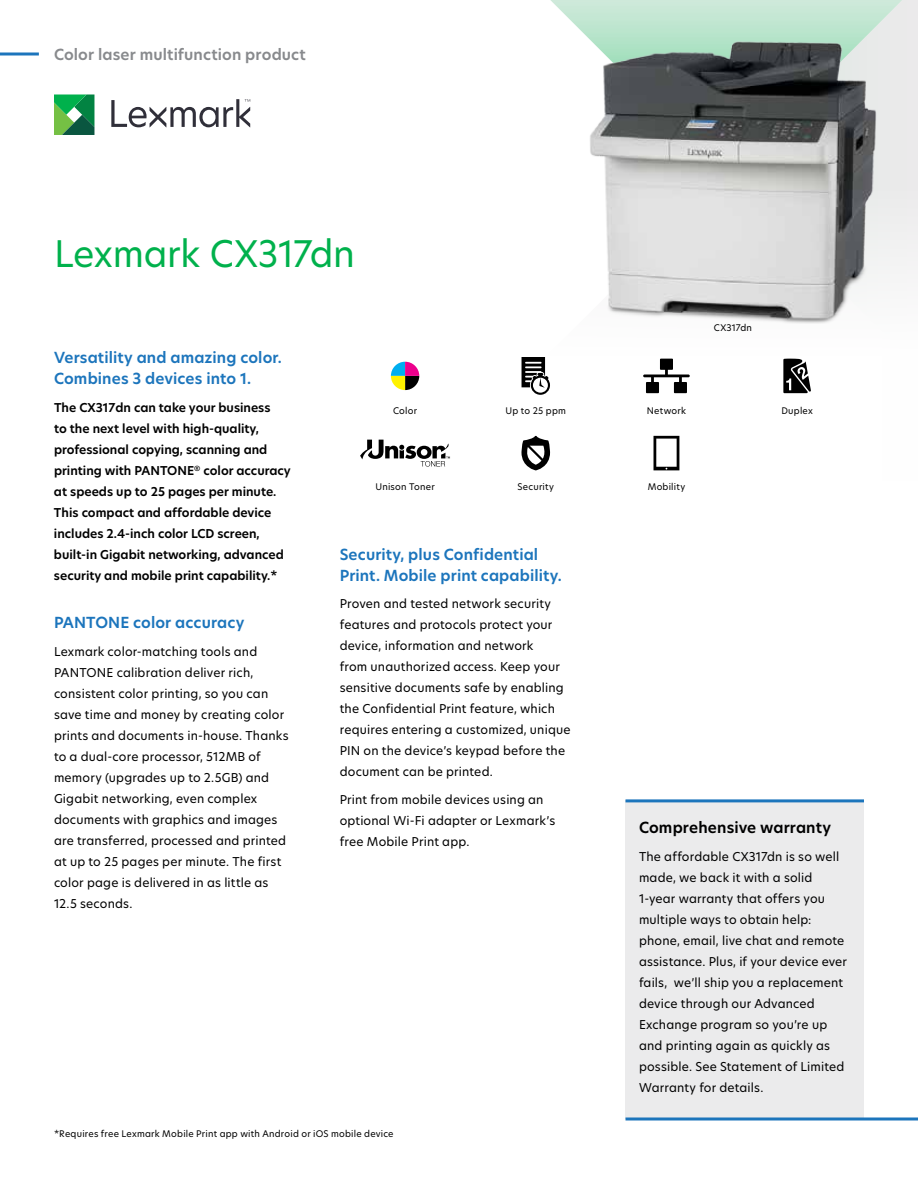
<style>
.page{position:relative;width:918px;height:1188px;background:#fff}
.page>*{position:absolute;margin:0;border:0;box-sizing:border-box;transform-origin:0 0}
.t1{font:36px "TP Hero";letter-spacing:-.01em;color:#00b14c}
.t2{font:600 15px/21px "TP Hero";letter-spacing:.005em;color:#1c75bc}
.t3{font:600 15px "TP Hero";letter-spacing:.01em;color:#888a8d}
.t4{font:600 15px "TP Hero";letter-spacing:.01em;color:#000}
.t5{font:12px/21px "TP Hero";letter-spacing:.015em;color:#000}
.t6{font:600 12px/21px "TP Hero";color:#000}
.t7{font:9px "TP Hero";letter-spacing:.025em;color:#000}
</style>
<div class="page">
<svg style="left:0;top:52px;width:39px;height:4px"></svg>
<svg style="left:784px;top:0;width:134px;height:359px"></svg>
<svg style="left:550px;top:0;width:366px;height:176px"></svg>
<svg style="left:111px;top:99px;width:139px;height:28px"></svg>
<svg style="left:54px;top:94px;width:40px;height:41px;background:#359d56"></svg>
<svg style="left:391px;top:362px;width:28px;height:28px"></svg>
<svg style="left:522px;top:357px;width:28px;height:38px"></svg>
<svg style="left:643px;top:359px;width:47px;height:34px"></svg>
<svg style="left:783px;top:359px;width:28px;height:34px"></svg>
<svg style="left:360px;top:440px;width:90px;height:27px"></svg>
<svg style="left:521px;top:436px;width:29px;height:34px"></svg>
<svg style="left:654px;top:436px;width:25px;height:34px"></svg>
<div style="left:626px;top:801px;width:238px;height:318px;background:#ebebec"></div>
<hr style="left:626px;top:1118px;width:238px;height:2px;background:#1c75bc">
<hr style="left:864px;top:1118px;width:54px;height:2px;background:#1c75bc">
<hr style="left:626px;top:799px;width:238px;height:3px;background:#1c75bc">
<img style="left:589px;top:36px;width:288px;height:288px">
<p class="t3" style="left:54px;top:44px;width:253px">Color laser multifunction product</p>
<h1 class="t1" style="left:54px;top:229px;width:302px">Lexmark CX317dn</h1>
<p class="t7" style="left:714px;top:322px;width:40px">CX317dn</p>
<p class="t2" style="left:54px;top:347px;width:229px">Versatility and amazing color.<br>Combines 3 devices into 1.</p>
<p class="t6" style="left:54px;top:397px;width:238px">The CX317dn can take your business<br>to the next level with high-quality, professional copying, scanning and printing with PANTONE<sup>®</sup> color accuracy at speeds up to 25 pages per minute.<br>This compact and affordable device includes 2.4-inch color LCD screen, built-in Gigabit networking, advanced security and mobile print capability.*</p>
<p class="t2" style="left:54px;top:612px;width:192px">PANTONE color accuracy</p>
<p class="t5" style="left:54px;top:640px;width:236px">Lexmark color-matching tools and PANTONE calibration deliver rich, consistent color printing, so you can save time and money by creating color prints and documents in-house. Thanks to a dual-core processor, 512MB of memory (upgrades up to 2.5GB) and Gigabit networking, even complex documents with graphics and images are transferred, processed and printed at up to 25 pages per minute. The first color page is delivered in as little as 12.5 seconds.</p>
<p class="t7" style="left:393px;top:405px;width:26px">Color</p>
<p class="t7" style="left:506px;top:405px;width:62px">Up to 25 ppm</p>
<p class="t7" style="left:647px;top:405px;width:41px">Network</p>
<p class="t7" style="left:781px;top:405px;width:33px">Duplex</p>
<p class="t7" style="left:375px;top:480px;width:61px">Unison Toner</p>
<p class="t7" style="left:518px;top:480px;width:38px">Security</p>
<p class="t7" style="left:648px;top:480px;width:39px">Mobility</p>
<p class="t2" style="left:340px;top:544px;width:224px">Security, plus Confidential<br>Print. Mobile print capability.</p>
<p class="t5" style="left:340px;top:593px;width:232px">Proven and tested network security features and protocols protect your device, information and network<br>from unauthorized access. Keep your sensitive documents safe by enabling the Confidential Print feature, which requires entering a customized, unique PIN on the device’s keypad before the document can be printed.</p>
<p class="t5" style="left:340px;top:789px;width:217px">Print from mobile devices using an optional Wi-Fi adapter or Lexmark’s free Mobile Print app.</p>
<p class="t4" style="left:639px;top:818px;width:194px">Comprehensive warranty</p>
<p class="t5" style="left:639px;top:846px;width:210px">The affordable CX317dn is so well made, we back it with a solid<br>1-year warranty that offers you multiple ways to obtain help: phone, email, live chat and remote assistance. Plus, if your device ever fails, we’ll ship you a replacement device through our Advanced<br>Exchange program so you’re up and printing again as quickly as possible. See Statement of Limited<br>Warranty for details.</p>
<p class="t7" style="left:54px;top:1127px;width:341px">*Requires free Lexmark Mobile Print app with Android or iOS mobile device</p>
</div>
